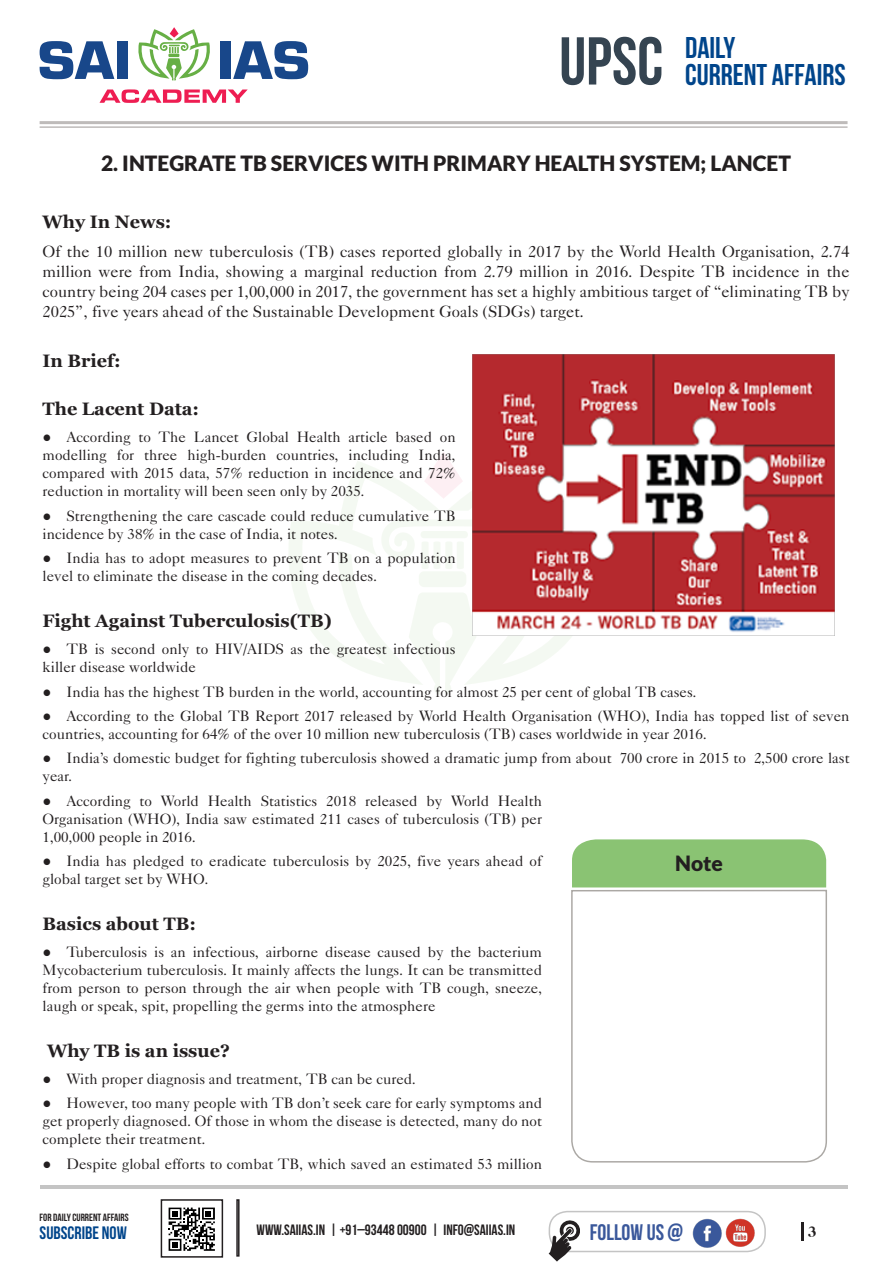
<style>
.page{position:relative;width:893px;height:1263px;background:#fff}
.page>*{position:absolute;margin:0;border:0;box-sizing:border-box;transform-origin:0 0}
.t1{font:700 67.5px "Bebas Neue";color:#354451}
.t2{font:700 30px/27px "Bebas Neue";color:#00458b}
.t3{font:700 22.5px "Bebas Neue";color:#3a589b}
.Content_Heading{font:900 21px "Lato";color:#231f20}
.Sub_Head{font:700 18px "Georgia";color:#231f20}
.t4{font:700 18px "Bebas Neue";color:#00458b}
.Paragraph{font:16.5px/19.8px "Caslon Five Forty LT";color:#231f20;text-align:justify}
.t5{font:15px/18px "Caslon Five Forty LT";color:#231f20}
.t6{font:700 15px "Bebas Neue";color:#231f20}
.t7{font:700 13.5px "Caslon";color:#231f20}
.t8{font:700 10.5px "Bebas Neue";color:#231f20}
.s1{font-family:"Georgia";font-weight:700}
</style>
<div class="page">
<hr style="left:40px;top:1185px;width:807px;height:4px;background:#c4c4c4">
<svg style="left:289px;top:452px;width:282px;height:242px"></svg>
<svg style="left:40px;top:41px;width:74px;height:38px"></svg>
<div style="left:117px;top:41px;width:11px;height:38px;background:#18478a"></div>
<div style="left:220px;top:41px;width:10px;height:38px;background:#18478a"></div>
<svg style="left:233px;top:41px;width:75px;height:38px"></svg>
<svg style="left:100px;top:89px;width:148px;height:14px"></svg>
<svg style="left:138px;top:27px;width:72px;height:54px"></svg>
<div style="left:572px;top:839px;width:254px;height:48px;background:#8ac373"></div>
<svg style="left:571px;top:889px;width:256px;height:274px"></svg>
<svg style="left:801px;top:1222px;width:2px;height:19px"></svg>
<svg style="left:168px;top:1207px;width:47px;height:44px"></svg>
<div style="left:161px;top:1199px;width:62px;height:58px;border:2px solid #231f20"></div>
<div style="left:236px;top:1199px;width:4px;height:57px;border:2px solid #231f20"></div>
<div style="left:549px;top:1211px;width:217px;height:41px;border:2px solid #c4c4c4;border-radius:18px"></div>
<img style="left:692px;top:1218px;width:63px;height:30px">
<svg style="left:549px;top:1219px;width:32px;height:42px"></svg>
<hr style="left:40px;top:121px;width:807px;height:3px;background:#bebbba">
<hr style="left:40px;top:126px;width:807px;height:2px;background:#bebbba">
<img style="left:472px;top:354px;width:363px;height:283px">
<h1 class="t1" style="left:559px;top:24px;width:105px">UPSC</h1>
<h2 class="t2" style="left:685px;top:34px;width:162px">DAILY<br>CURRENT AFFAIRS</h2>
<p class="Content_Heading" style="left:101px;top:151px;width:691px">2. INTEGRATE TB SERVICES WITH PRIMARY HEALTH SYSTEM; LANCET</p>
<p class="Sub_Head" style="left:43px;top:212px;width:130px">Why In News:</p>
<p class="Paragraph" style="left:43px;top:241px;width:809px">Of the 10 million new tuberculosis (TB) cases reported globally in 2017 by the World Health Organisation, 2.74 million were from India, showing a marginal reduction from 2.79 million in 2016. Despite TB incidence in the country being 204 cases per 1,00,000 in 2017, the government has set a highly ambitious target of “eliminating TB by 2025”, five years ahead of the Sustainable Development Goals (SDGs) target.</p>
<p class="Sub_Head" style="left:43px;top:350px;width:80px">In Brief:</p>
<p class="Sub_Head" style="left:43px;top:399px;width:158px">The Lacent Data:</p>
<p class="t5" style="left:43px;top:428px;width:415px;text-align:justify"><span class="s1">●</span> According to The Lancet Global Health article based on modelling for three high-burden countries, including India, compared with 2015 data, 57% reduction in incidence and 72% reduction in mortality will been seen only by 2035.</p>
<p class="t5" style="left:43px;top:507px;width:415px"><span class="s1">●</span> Strengthening the care cascade could reduce cumulative TB incidence by 38% in the case of India, it notes.</p>
<p class="t5" style="left:43px;top:549px;width:415px"><span class="s1">●</span> India has to adopt measures to prevent TB on a population level to eliminate the disease in the coming decades.</p>
<p class="Sub_Head" style="left:43px;top:611px;width:291px">Fight Against Tuberculosis(TB)</p>
<p class="t5" style="left:43px;top:640px;width:415px"><span class="s1">●</span> TB is second only to HIV/AIDS as the greatest infectious killer disease worldwide</p>
<p class="t5" style="left:43px;top:682px;width:656px"><span class="s1">●</span> India has the highest TB burden in the world, accounting for almost 25 per cent of global TB cases.</p>
<p class="t5" style="left:43px;top:707px;width:808px"><span class="s1">●</span> According to the Global TB Report 2017 released by World Health Organisation (WHO), India has topped list of seven countries, accounting for 64% of the over 10 million new tuberculosis (TB) cases worldwide in year 2016.</p>
<p class="t5" style="left:43px;top:749px;width:809px"><span class="s1">●</span> India’s domestic budget for fighting tuberculosis showed a dramatic jump from about 700 crore in 2015 to 2,500 crore last year.</p>
<p class="t5" style="left:43px;top:791px;width:501px;text-align:justify"><span class="s1">●</span> According to World Health Statistics 2018 released by World Health Organisation (WHO), India saw estimated 211 cases of tuberculosis (TB) per 1,00,000 people in 2016.</p>
<p class="t5" style="left:43px;top:852px;width:501px"><span class="s1">●</span> India has pledged to eradicate tuberculosis by 2025, five years ahead of global target set by WHO.</p>
<p class="Sub_Head" style="left:43px;top:914px;width:155px">Basics about TB:</p>
<p class="t5" style="left:43px;top:943px;width:501px;text-align:justify"><span class="s1">●</span> Tuberculosis is an infectious, airborne disease caused by the bacterium Mycobacterium tuberculosis. It mainly affects the lungs. It can be transmitted from person to person through the air when people with TB cough, sneeze, laugh or speak, spit, propelling the germs into the atmosphere</p>
<p class="Sub_Head" style="left:47px;top:1041px;width:184px">Why TB is an issue?</p>
<p class="t5" style="left:43px;top:1070px;width:375px"><span class="s1">●</span> With proper diagnosis and treatment, TB can be cured.</p>
<p class="t5" style="left:43px;top:1094px;width:501px;text-align:justify"><span class="s1">●</span> However, too many people with TB don’t seek care for early symptoms and get properly diagnosed. Of those in whom the disease is detected, many do not complete their treatment.</p>
<p class="t5" style="left:43px;top:1154px;width:501px"><span class="s1">●</span> Despite global efforts to combat TB, which saved an estimated 53 million</p>
<h3 class="Content_Heading" style="left:675px;top:850px;width:49px">Note</h3>
<p class="t8" style="left:40px;top:1211px;width:91px">FOR DAILY CURRENT AFFAIRS</p>
<p class="t4" style="left:40px;top:1223px;width:89px">SUBSCRIBE NOW</p>
<h3 class="t3" style="left:590px;top:1220px;width:95px">FOLLOW US @</h3>
<p class="t6" style="left:257px;top:1221px;width:260px">WWW.SAIIAS.IN | +91–93448 00900 | INFO@SAIIAS.IN</p>
<p class="t7" style="left:808px;top:1223px;width:10px">3</p>
</div>
